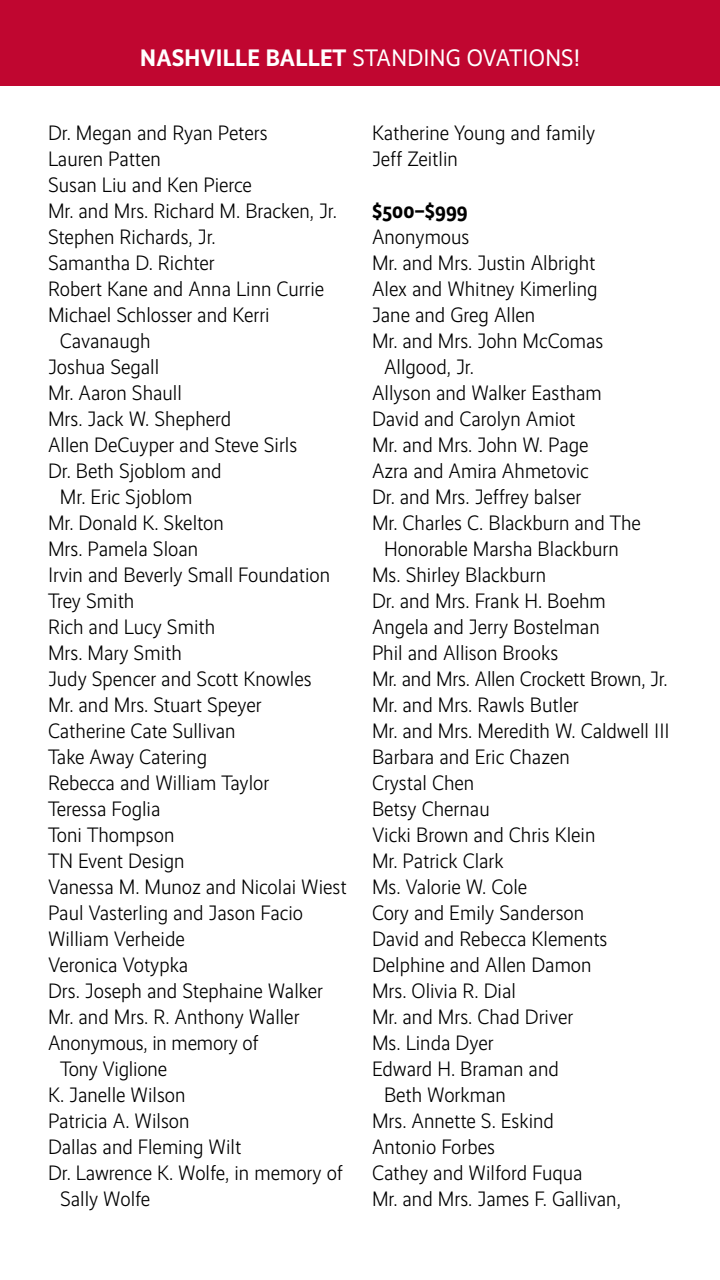
<style>
.page{position:relative;width:720px;height:1280px;background:#fff}
.page>*{position:absolute;margin:0;border:0;box-sizing:border-box;transform-origin:0 0}
.all_caps_head{font:24px "Realist Narrow";letter-spacing:.01em;color:#fff}
.admin_lists{font:300 21px/26px "Realist Narrow";color:#000}
.admin_lists-2{font:700 21px "Realist Narrow";color:#000}
.s1{font-weight:700}
</style>
<div class="page">
<div style="left:0;top:0;width:720px;height:86px;background:#c00630"></div>
<p class="all_caps_head" style="left:140px;top:45px;width:441px"><span class="s1">NASHVILLE BALLET</span> STANDING OVATIONS!</p>
<p class="admin_lists" style="left:48px;top:120px;width:221px">Dr. Megan and Ryan Peters</p>
<p class="admin_lists" style="left:48px;top:146px;width:114px">Lauren Patten</p>
<p class="admin_lists" style="left:48px;top:172px;width:205px">Susan Liu and Ken Pierce</p>
<p class="admin_lists" style="left:48px;top:198px;width:290px">Mr. and Mrs. Richard M. Bracken, Jr.</p>
<p class="admin_lists" style="left:48px;top:224px;width:169px">Stephen Richards, Jr.</p>
<p class="admin_lists" style="left:48px;top:250px;width:168px">Samantha D. Richter</p>
<p class="admin_lists" style="left:48px;top:276px;width:278px">Robert Kane and Anna Linn Currie</p>
<p class="admin_lists" style="left:60px;top:302px;width:211px;text-indent:-12px">Michael Schlosser and Kerri<br>Cavanaugh</p>
<p class="admin_lists" style="left:48px;top:354px;width:113px">Joshua Segall</p>
<p class="admin_lists" style="left:48px;top:380px;width:135px">Mr. Aaron Shaull</p>
<p class="admin_lists" style="left:48px;top:406px;width:185px">Mrs. Jack W. Shepherd</p>
<p class="admin_lists" style="left:48px;top:432px;width:251px">Allen DeCuyper and Steve Sirls</p>
<p class="admin_lists" style="left:60px;top:458px;width:163px;text-indent:-12px">Dr. Beth Sjoblom and<br>Mr. Eric Sjoblom</p>
<p class="admin_lists" style="left:48px;top:510px;width:178px">Mr. Donald K. Skelton</p>
<p class="admin_lists" style="left:48px;top:536px;width:152px">Mrs. Pamela Sloan</p>
<p class="admin_lists" style="left:48px;top:562px;width:284px">Irvin and Beverly Small Foundation</p>
<p class="admin_lists" style="left:48px;top:588px;width:88px">Trey Smith</p>
<p class="admin_lists" style="left:48px;top:614px;width:169px">Rich and Lucy Smith</p>
<p class="admin_lists" style="left:48px;top:640px;width:135px">Mrs. Mary Smith</p>
<p class="admin_lists" style="left:48px;top:666px;width:265px">Judy Spencer and Scott Knowles</p>
<p class="admin_lists" style="left:48px;top:692px;width:215px">Mr. and Mrs. Stuart Speyer</p>
<p class="admin_lists" style="left:48px;top:718px;width:189px">Catherine Cate Sullivan</p>
<p class="admin_lists" style="left:48px;top:744px;width:161px">Take Away Catering</p>
<p class="admin_lists" style="left:48px;top:770px;width:223px">Rebecca and William Taylor</p>
<p class="admin_lists" style="left:48px;top:796px;width:114px">Teressa Foglia</p>
<p class="admin_lists" style="left:48px;top:822px;width:128px">Toni Thompson</p>
<p class="admin_lists" style="left:48px;top:848px;width:138px">TN Event Design</p>
<p class="admin_lists" style="left:48px;top:874px;width:300px">Vanessa M. Munoz and Nicolai Wiest</p>
<p class="admin_lists" style="left:48px;top:900px;width:257px">Paul Vasterling and Jason Facio</p>
<p class="admin_lists" style="left:48px;top:926px;width:138px">William Verheide</p>
<p class="admin_lists" style="left:48px;top:952px;width:142px">Veronica Votypka</p>
<p class="admin_lists" style="left:48px;top:978px;width:276px">Drs. Joseph and Stephaine Walker</p>
<p class="admin_lists" style="left:48px;top:1004px;width:253px">Mr. and Mrs. R. Anthony Waller</p>
<p class="admin_lists" style="left:60px;top:1030px;width:200px;text-indent:-12px">Anonymous, in memory of<br>Tony Viglione</p>
<p class="admin_lists" style="left:48px;top:1082px;width:139px">K. Janelle Wilson</p>
<p class="admin_lists" style="left:48px;top:1108px;width:143px">Patricia A. Wilson</p>
<p class="admin_lists" style="left:48px;top:1134px;width:195px">Dallas and Fleming Wilt</p>
<p class="admin_lists" style="left:60px;top:1160px;width:284px;text-indent:-12px">Dr. Lawrence K. Wolfe, in memory of<br>Sally Wolfe</p>
<p class="admin_lists" style="left:372px;top:120px;width:225px">Katherine Young and family</p>
<p class="admin_lists" style="left:372px;top:146px;width:87px">Jeff Zeitlin</p>
<p class="admin_lists-2" style="left:372px;top:199px;width:97px">$500–$999</p>
<p class="admin_lists" style="left:372px;top:224px;width:99px">Anonymous</p>
<p class="admin_lists" style="left:372px;top:250px;width:225px">Mr. and Mrs. Justin Albright</p>
<p class="admin_lists" style="left:372px;top:276px;width:227px">Alex and Whitney Kimerling</p>
<p class="admin_lists" style="left:372px;top:302px;width:165px">Jane and Greg Allen</p>
<p class="admin_lists" style="left:384px;top:328px;width:221px;text-indent:-12px">Mr. and Mrs. John McComas<br>Allgood, Jr.</p>
<p class="admin_lists" style="left:372px;top:380px;width:231px">Allyson and Walker Eastham</p>
<p class="admin_lists" style="left:372px;top:406px;width:205px">David and Carolyn Amiot</p>
<p class="admin_lists" style="left:372px;top:432px;width:218px">Mr. and Mrs. John W. Page</p>
<p class="admin_lists" style="left:372px;top:458px;width:218px">Azra and Amira Ahmetovic</p>
<p class="admin_lists" style="left:372px;top:484px;width:211px">Dr. and Mrs. Jeffrey balser</p>
<p class="admin_lists" style="left:372px;top:510px;width:271px;text-align:center">Mr. Charles C. Blackburn and The<br>Honorable Marsha Blackburn</p>
<p class="admin_lists" style="left:372px;top:562px;width:176px">Ms. Shirley Blackburn</p>
<p class="admin_lists" style="left:372px;top:588px;width:235px">Dr. and Mrs. Frank H. Boehm</p>
<p class="admin_lists" style="left:372px;top:614px;width:229px">Angela and Jerry Bostelman</p>
<p class="admin_lists" style="left:372px;top:640px;width:188px">Phil and Allison Brooks</p>
<p class="admin_lists" style="left:372px;top:666px;width:297px">Mr. and Mrs. Allen Crockett Brown, Jr.</p>
<p class="admin_lists" style="left:372px;top:692px;width:208px">Mr. and Mrs. Rawls Butler</p>
<p class="admin_lists" style="left:372px;top:718px;width:299px">Mr. and Mrs. Meredith W. Caldwell III</p>
<p class="admin_lists" style="left:372px;top:744px;width:199px">Barbara and Eric Chazen</p>
<p class="admin_lists" style="left:372px;top:770px;width:104px">Crystal Chen</p>
<p class="admin_lists" style="left:372px;top:796px;width:119px">Betsy Chernau</p>
<p class="admin_lists" style="left:372px;top:822px;width:225px">Vicki Brown and Chris Klein</p>
<p class="admin_lists" style="left:372px;top:848px;width:133px">Mr. Patrick Clark</p>
<p class="admin_lists" style="left:372px;top:874px;width:157px">Ms. Valorie W. Cole</p>
<p class="admin_lists" style="left:372px;top:900px;width:214px">Cory and Emily Sanderson</p>
<p class="admin_lists" style="left:372px;top:926px;width:237px">David and Rebecca Klements</p>
<p class="admin_lists" style="left:372px;top:952px;width:221px">Delphine and Allen Damon</p>
<p class="admin_lists" style="left:372px;top:978px;width:145px">Mrs. Olivia R. Dial</p>
<p class="admin_lists" style="left:372px;top:1004px;width:203px">Mr. and Mrs. Chad Driver</p>
<p class="admin_lists" style="left:372px;top:1030px;width:123px">Ms. Linda Dyer</p>
<p class="admin_lists" style="left:384px;top:1056px;width:176px;text-indent:-12px">Edward H. Braman and<br>Beth Workman</p>
<p class="admin_lists" style="left:372px;top:1108px;width:184px">Mrs. Annette S. Eskind</p>
<p class="admin_lists" style="left:372px;top:1134px;width:125px">Antonio Forbes</p>
<p class="admin_lists" style="left:372px;top:1160px;width:212px">Cathey and Wilford Fuqua</p>
<p class="admin_lists" style="left:372px;top:1186px;width:250px">Mr. and Mrs. James F. Gallivan,</p>
</div>
